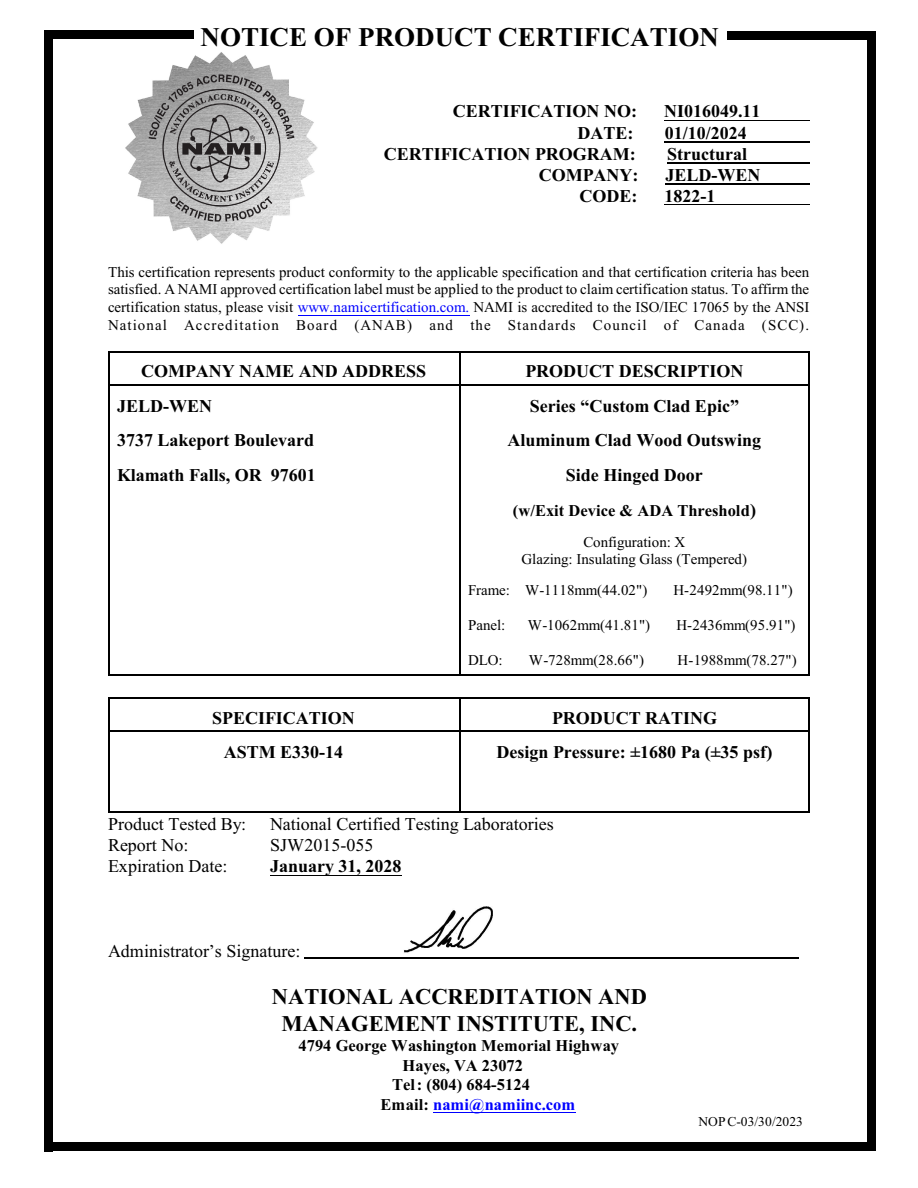
<style>
.page{position:relative;width:918px;height:1188px;background:#fff}
.page>*{position:absolute;margin:0;border:0;box-sizing:border-box;transform-origin:0 0}
.t1{font:700 27px "Times New Roman";color:#000}
.t2{font:700 22.5px/26.2px "Times New Roman";color:#000;text-align:center}
.t3{font:700 18px "Times New Roman";color:#000}
.t4{font:18px "Times New Roman";color:#000}
.t5{font:700 16.5px "Times New Roman";color:#000}
.t6{font:700 16.5px "Times New Roman";color:#00f}
.t7{font:15px/17.7px "Times New Roman";letter-spacing:.005em;color:#000;text-align:justify}
.t8{font:13.5px "Times New Roman";letter-spacing:.005em;color:#000}
.s1{color:#00f}
.s2{font-size:18px}
.s3{color:#000}
</style>
<div class="page">
<hr style="left:108px;top:351px;width:351px;height:1px;background:#000">
<hr style="left:108px;top:353px;width:1px;height:33px;background:#000">
<hr style="left:108px;top:384px;width:351px;height:2px;background:#000">
<hr style="left:809px;top:351px;width:1px;height:35px;background:#000">
<hr style="left:459px;top:351px;width:351px;height:1px;background:#000">
<hr style="left:459px;top:353px;width:1px;height:33px;background:#000">
<hr style="left:459px;top:384px;width:349px;height:2px;background:#000">
<hr style="left:108px;top:386px;width:1px;height:34px;background:#000">
<hr style="left:809px;top:386px;width:1px;height:34px;background:#000">
<hr style="left:459px;top:386px;width:1px;height:34px;background:#000">
<hr style="left:108px;top:420px;width:1px;height:35px;background:#000">
<hr style="left:809px;top:420px;width:1px;height:35px;background:#000">
<hr style="left:459px;top:420px;width:1px;height:35px;background:#000">
<hr style="left:108px;top:455px;width:1px;height:34px;background:#000">
<hr style="left:809px;top:455px;width:1px;height:34px;background:#000">
<hr style="left:459px;top:455px;width:1px;height:34px;background:#000">
<hr style="left:108px;top:489px;width:1px;height:35px;background:#000">
<hr style="left:809px;top:489px;width:1px;height:35px;background:#000">
<hr style="left:459px;top:489px;width:1px;height:35px;background:#000">
<hr style="left:108px;top:524px;width:1px;height:48px;background:#000">
<hr style="left:809px;top:524px;width:1px;height:48px;background:#000">
<hr style="left:459px;top:524px;width:1px;height:48px;background:#000">
<hr style="left:108px;top:573px;width:1px;height:34px;background:#000">
<hr style="left:809px;top:573px;width:1px;height:34px;background:#000">
<hr style="left:459px;top:573px;width:1px;height:34px;background:#000">
<hr style="left:108px;top:607px;width:1px;height:35px;background:#000">
<hr style="left:809px;top:607px;width:1px;height:35px;background:#000">
<hr style="left:459px;top:607px;width:1px;height:35px;background:#000">
<hr style="left:108px;top:675px;width:351px;height:1px;background:#000">
<hr style="left:108px;top:642px;width:1px;height:33px;background:#000">
<hr style="left:809px;top:642px;width:1px;height:34px;background:#000">
<hr style="left:459px;top:675px;width:351px;height:1px;background:#000">
<hr style="left:459px;top:642px;width:1px;height:33px;background:#000">
<hr style="left:108px;top:698px;width:351px;height:1px;background:#000">
<hr style="left:108px;top:699px;width:1px;height:33px;background:#000">
<hr style="left:108px;top:731px;width:351px;height:1px;background:#000">
<hr style="left:809px;top:698px;width:1px;height:34px;background:#000">
<hr style="left:459px;top:698px;width:351px;height:1px;background:#000">
<hr style="left:459px;top:699px;width:1px;height:33px;background:#000">
<hr style="left:459px;top:731px;width:349px;height:1px;background:#000">
<hr style="left:108px;top:811px;width:351px;height:2px;background:#000">
<hr style="left:108px;top:732px;width:1px;height:79px;background:#000">
<hr style="left:809px;top:732px;width:1px;height:81px;background:#000">
<hr style="left:459px;top:811px;width:351px;height:2px;background:#000">
<hr style="left:459px;top:732px;width:1px;height:79px;background:#000">
<img style="left:125px;top:52px;width:193px;height:192px">
<hr style="left:664px;top:120px;width:146px;height:1px;background:#000">
<hr style="left:665px;top:141px;width:145px;height:1px;background:#000">
<hr style="left:667px;top:163px;width:143px;height:1px;background:#000">
<hr style="left:665px;top:184px;width:145px;height:1px;background:#000">
<hr style="left:665px;top:205px;width:145px;height:1px;background:#000">
<hr style="left:298px;top:315px;width:171px;height:1px;background:#00f">
<hr style="left:270px;top:875px;width:132px;height:1px;background:#000">
<hr style="left:433px;top:1112px;width:143px;height:1px;background:#00f">
<div style="left:867px;top:32px;width:8px;height:1119px;background:#000"></div>
<div style="left:728px;top:32px;width:147px;height:8px;background:#000"></div>
<div style="left:44px;top:31px;width:9px;height:1120px;background:#000"></div>
<div style="left:44px;top:30px;width:150px;height:9px;background:#000"></div>
<hr style="left:304px;top:957px;width:495px;height:2px;background:#000">
<div style="left:44px;top:1142px;width:831px;height:9px;background:#000"></div>
<img style="left:404px;top:907px;width:89px;height:46px">
<h1 class="t1" style="left:201px;top:28px;width:520px">NOTICE OF PRODUCT CERTIFICATION</h1>
<p class="t3" style="left:453px;top:105px;width:186px">CERTIFICATION NO:</p>
<p class="t3" style="left:664px;top:105px;width:98px">NI016049.11</p>
<p class="t3" style="left:577px;top:126px;width:57px">DATE:</p>
<p class="t3" style="left:665px;top:126px;width:84px">01/10/2024</p>
<p class="t3" style="left:384px;top:148px;width:254px">CERTIFICATION PROGRAM:</p>
<p class="t3" style="left:667px;top:148px;width:81px">Structural</p>
<p class="t3" style="left:539px;top:169px;width:101px">COMPANY:</p>
<p class="t3" style="left:666px;top:169px;width:97px">JELD-WEN</p>
<p class="t3" style="left:580px;top:190px;width:59px">CODE:</p>
<p class="t3" style="left:665px;top:190px;width:52px">1822-1</p>
<p class="t7" style="left:108px;top:264px;width:703px">This certification represents product conformity to the applicable specification and that certification criteria has been satisfied. A NAMI approved certification label must be applied to the product to claim certification status. To affirm the certification status, please visit <span class="s1">www.namicertification.com.</span> NAMI is accredited to the ISO/IEC 17065 by the ANSI National Accreditation Board (ANAB) and the Standards Council of Canada (SCC).</p>
<p class="t3" style="left:141px;top:365px;width:287px">COMPANY NAME AND ADDRESS</p>
<p class="t3" style="left:525px;top:365px;width:220px">PRODUCT DESCRIPTION</p>
<p class="t3" style="left:117px;top:400px;width:97px">JELD-WEN</p>
<p class="t3" style="left:530px;top:400px;width:211px">Series “Custom Clad Epic”</p>
<p class="t3" style="left:117px;top:434px;width:199px">3737 Lakeport Boulevard</p>
<p class="t3" style="left:508px;top:434px;width:255px">Aluminum Clad Wood Outswing</p>
<p class="t3" style="left:117px;top:469px;width:200px">Klamath Falls, OR 97601</p>
<p class="t3" style="left:566px;top:469px;width:139px">Side Hinged Door</p>
<p class="t5" style="left:513px;top:504px;width:245px">(w/Exit Device &amp; ADA Threshold<span class="s2">)</span></p>
<p class="t7" style="left:521px;top:534px;width:227px;text-align:center">Configuration: X<br>Glazing: Insulating Glass (Tempered)</p>
<p class="t7" style="left:468px;top:583px;width:181px">Frame: W-1118mm(44.02")</p>
<p class="t7" style="left:674px;top:583px;width:121px">H-2492mm(98.11")</p>
<p class="t7" style="left:468px;top:618px;width:39px">Panel:</p>
<p class="t7" style="left:528px;top:618px;width:124px">W-1062mm(41.81")</p>
<p class="t7" style="left:676px;top:618px;width:121px">H-2436mm(95.91")</p>
<p class="t7" style="left:468px;top:652px;width:36px">DLO:</p>
<p class="t7" style="left:529px;top:652px;width:117px">W-728mm(28.66")</p>
<p class="t7" style="left:678px;top:652px;width:121px">H-1988mm(78.27")</p>
<p class="t3" style="left:212px;top:711px;width:144px">SPECIFICATION</p>
<p class="t3" style="left:552px;top:711px;width:167px">PRODUCT RATING</p>
<p class="t3" style="left:224px;top:746px;width:121px">ASTM E330-14</p>
<p class="t3" style="left:497px;top:746px;width:277px">Design Pressure: ±1680 Pa (±35 psf)</p>
<p class="t4" style="left:108px;top:817px;width:140px">Product Tested By:</p>
<p class="t4" style="left:270px;top:817px;width:285px">National Certified Testing Laboratories</p>
<p class="t4" style="left:108px;top:838px;width:82px">Report No:</p>
<p class="t4" style="left:270px;top:838px;width:105px">SJW2015-055</p>
<p class="t4" style="left:108px;top:860px;width:121px">Expiration Date:</p>
<p class="t3" style="left:270px;top:860px;width:133px">January 31, 2028</p>
<p class="t4" style="left:108px;top:945px;width:194px">Administrator’s Signature:</p>
<h2 class="t2" style="left:272px;top:986px;width:376px">NATIONAL ACCREDITATION AND<br>MANAGEMENT INSTITUTE, INC.</h2>
<p class="t5" style="left:299px;top:1040px;width:322px">4794 George Washington Memorial Highway</p>
<p class="t5" style="left:403px;top:1060px;width:122px">Hayes, VA 23072</p>
<p class="t5" style="left:392px;top:1079px;width:139px">Tel: (804) 684-5124</p>
<p class="t6" style="left:380px;top:1099px;width:196px"><span class="s3">Email:</span> nami@namiinc.com</p>
<p class="t8" style="left:699px;top:1117px;width:106px">NOPC-03/30/2023</p>
</div>
